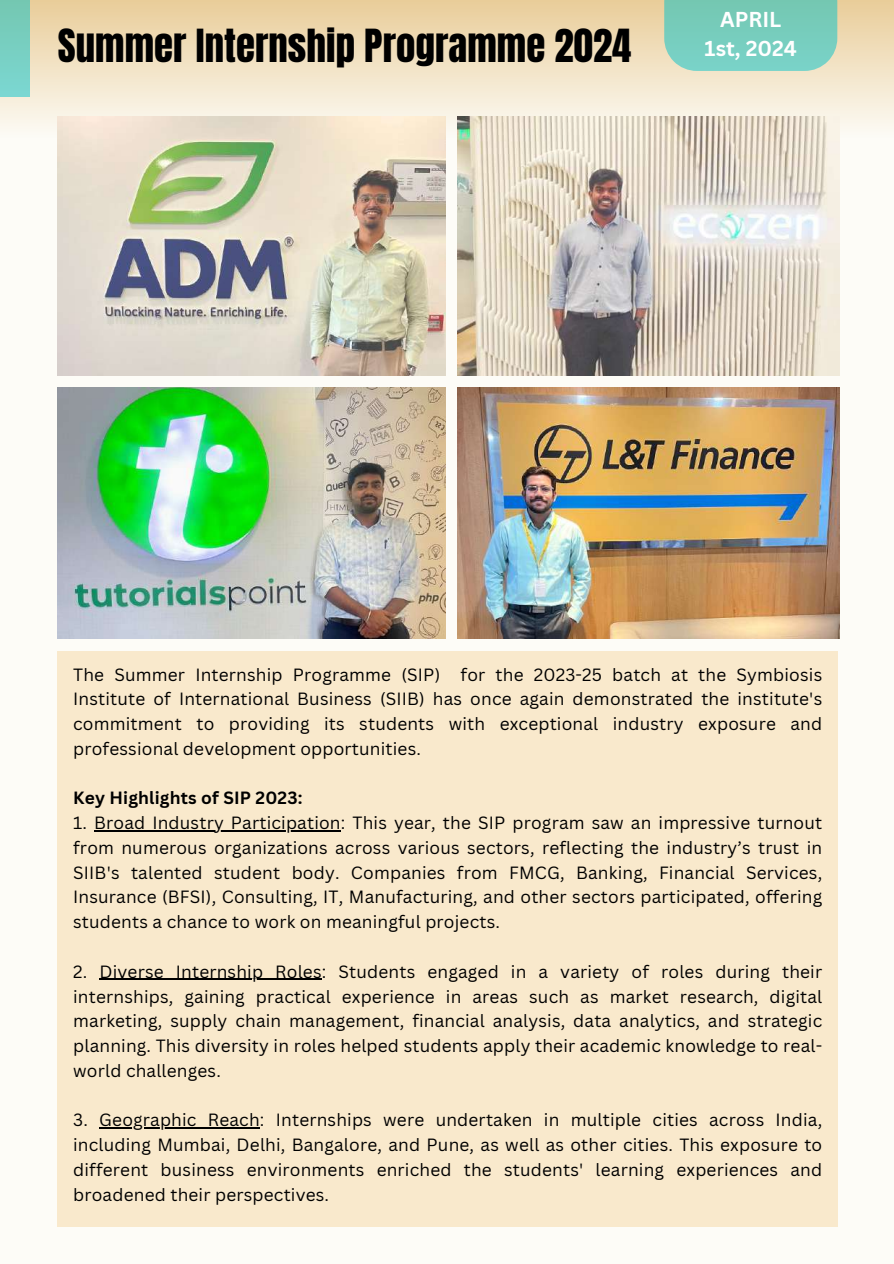
<style>
.page{position:relative;width:894px;height:1264px;background:#fff}
.page>*{position:absolute;margin:0;border:0;box-sizing:border-box;transform-origin:0 0}
.t1{font:38.85px "Anton";color:#000}
.t2{font:700 21px/29.2px "Canva Sans";color:#fff;text-align:center}
.t3{font:17.25px/24.8px "Canva Sans";letter-spacing:.01em;color:#000;text-align:justify}
.t4{font:700 17.25px "Canva Sans";letter-spacing:.01em;color:#000}
</style>
<div class="page">
<div style="left:0;top:0;width:893px;height:1263px;background:#fdfcf7"></div>
<div style="left:58px;top:651px;width:779px;height:575px;background:#f9e9cc"></div>
<div style="left:1px;top:0;width:892px;height:162px;background:linear-gradient(to bottom,#e9ce9c,#feffff)"></div>
<div style="left:0;top:0;width:30px;height:97px;background:linear-gradient(to bottom,#74c7b1,#7bd7d2)"></div>
<svg style="left:664px;top:0;width:173px;height:71px"></svg>
<img style="left:58px;top:117px;width:387px;height:258px">
<img style="left:58px;top:387px;width:387px;height:251px">
<img style="left:457px;top:117px;width:381px;height:258px">
<img style="left:457px;top:387px;width:381px;height:251px">
<hr style="left:94px;top:830px;width:247px;height:1px;background:#000">
<hr style="left:99px;top:978px;width:223px;height:2px;background:#000">
<hr style="left:99px;top:1127px;width:161px;height:1px;background:#000">
<h1 class="t1" style="left:58px;top:18px;width:575px">Summer Internship Programme 2024</h1>
<p class="t2" style="left:704px;top:4px;width:94px">APRIL<br>1st, 2024</p>
<p class="t3" style="left:73px;top:661px;width:750px">The Summer Internship Programme (SIP) for the 2023-25 batch at the Symbiosis Institute of International Business (SIIB) has once again demonstrated the institute's commitment to providing its students with exceptional industry exposure and professional development opportunities.</p>
<p class="t4" style="left:73px;top:786px;width:231px">Key Highlights of SIP 2023:</p>
<p class="t3" style="left:73px;top:810px;width:750px">1. Broad Industry Participation: This year, the SIP program saw an impressive turnout from numerous organizations across various sectors, reflecting the industry’s trust in SIIB's talented student body. Companies from FMCG, Banking, Financial Services, Insurance (BFSI), Consulting, IT, Manufacturing, and other sectors participated, offering students a chance to work on meaningful projects.</p>
<p class="t3" style="left:73px;top:958px;width:750px">2. Diverse Internship Roles: Students engaged in a variety of roles during their internships, gaining practical experience in areas such as market research, digital marketing, supply chain management, financial analysis, data analytics, and strategic planning. This diversity in roles helped students apply their academic knowledge to real&shy;world challenges.</p>
<p class="t3" style="left:73px;top:1107px;width:750px">3. Geographic Reach: Internships were undertaken in multiple cities across India, including Mumbai, Delhi, Bangalore, and Pune, as well as other cities. This exposure to different business environments enriched the students' learning experiences and broadened their perspectives.</p>
</div>
